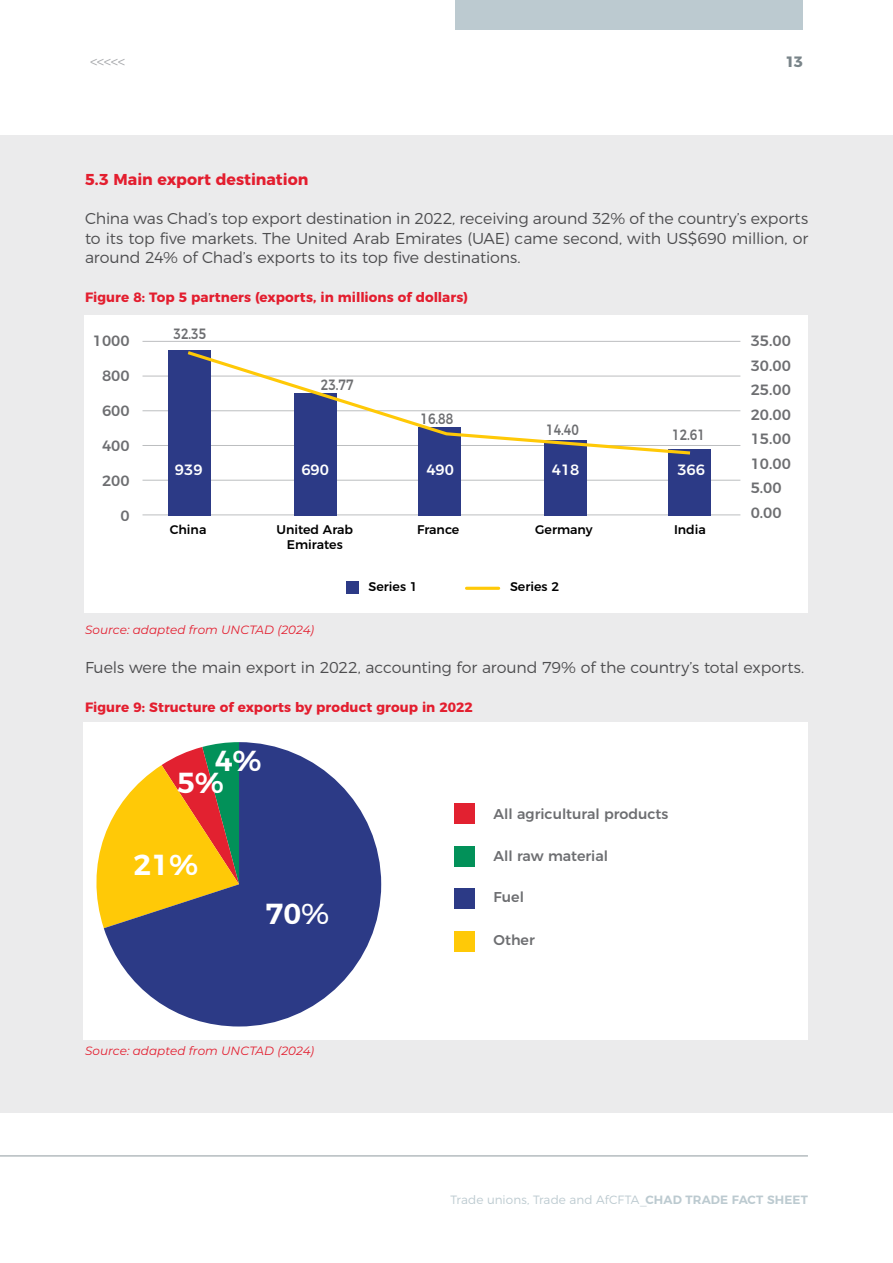
<style>
.page{position:relative;width:893px;height:1263px;background:#fff}
.page>*{position:absolute;margin:0;border:0;box-sizing:border-box;transform-origin:0 0}
.t1{font:600 28.95px "Montserrat";color:#fff}
.t2{font:300 15.75px/19.5px "Montserrat";letter-spacing:-.01em;color:#4d4d4f;text-align:justify}
.t3{font:700 15.75px "Montserrat";color:#e31e2f}
.t4{font:300 15px "Montserrat";color:#a7a9ac}
.t5{font:700 15px "Montserrat";color:#798489}
.t6{font:500 14.85px/24.6px "Montserrat";color:#6d6e71}
.t7{font:500 14.85px "Montserrat";color:#6d6e71;scale:.81 1}
.t8{font:500 14.85px "Montserrat";color:#fff}
.t9{font:500 14.25px "Montserrat";color:#6d6e71}
.t10{font:700 13.5px "Montserrat";letter-spacing:.005em;color:#e31e2f}
.t11{font:500 12.6px/15.1px "Montserrat";color:#000;text-align:center}
.t12{font:italic 12px "Montserrat";letter-spacing:.005em;color:#e31e2f}
.t13{font:300 12px "Montserrat";letter-spacing:.005em;color:#bccad0}
.s1{font-weight:400}
.s2{font-weight:600}
</style>
<div class="page">
<div style="left:455px;top:0;width:348px;height:30px;background:#bccad0"></div>
<div style="left:0;top:135px;width:893px;height:978px;background:#ebebec"></div>
<hr style="left:0;top:1155px;width:808px;height:1px;background:#8f9a9f">
<div style="left:85px;top:315px;width:723px;height:297px;background:#fff"></div>
<hr style="left:142px;top:341px;width:598px;height:1px;background:#bcbec0">
<hr style="left:142px;top:376px;width:598px;height:1px;background:#bcbec0">
<hr style="left:142px;top:410px;width:598px;height:1px;background:#bcbec0">
<hr style="left:142px;top:445px;width:598px;height:1px;background:#bcbec0">
<hr style="left:142px;top:480px;width:598px;height:1px;background:#bcbec0">
<hr style="left:142px;top:514px;width:598px;height:1px;background:#bcbec0">
<div style="left:168px;top:350px;width:43px;height:166px;background:#2c3a86"></div>
<div style="left:294px;top:393px;width:43px;height:123px;background:#2c3a86"></div>
<div style="left:418px;top:427px;width:42px;height:89px;background:#2c3a86"></div>
<div style="left:544px;top:440px;width:42px;height:76px;background:#2c3a86"></div>
<div style="left:669px;top:449px;width:42px;height:67px;background:#2c3a86"></div>
<svg style="left:187px;top:351px;width:506px;height:105px"></svg>
<div style="left:347px;top:581px;width:12px;height:12px;background:#2c3a86"></div>
<hr style="left:466px;top:587px;width:33px;height:3px;background:#ffc907">
<div style="left:83px;top:722px;width:725px;height:318px;background:#fff"></div>
<svg style="left:96px;top:838px;width:8px;height:90px"></svg>
<svg style="left:104px;top:742px;width:277px;height:284px;fill:#2c3a86"></svg>
<div style="left:454px;top:803px;width:21px;height:21px;background:#e22130"></div>
<div style="left:454px;top:846px;width:21px;height:20px;background:#029159"></div>
<div style="left:454px;top:888px;width:21px;height:21px;background:#2c3a86"></div>
<div style="left:454px;top:931px;width:21px;height:21px;background:#ffc907"></div>
<p class="t4" style="left:90px;top:50px;width:37px">&lt;&lt;&lt;&lt;&lt;</p>
<p class="t5" style="left:785px;top:49px;width:18px">13</p>
<p class="t3" style="left:85px;top:167px;width:225px">5.3 Main export destination</p>
<p class="t2" style="left:85px;top:207px;width:725px">China was Chad’s top export destination in 2022, receiving around 32% of the country’s exports to its top five markets. The United Arab Emirates (UAE) came second, with US$690 million, or around 24% of Chad’s exports to its top five destinations.</p>
<p class="t10" style="left:85px;top:286px;width:384px">Figure 8: Top 5 partners (exports, in millions of dollars)</p>
<p class="t6" style="left:93px;top:327px;width:38px">1000</p>
<p class="t6" style="left:102px;top:362px;width:29px">800</p>
<p class="t6" style="left:102px;top:397px;width:29px">600</p>
<p class="t6" style="left:102px;top:432px;width:29px">400</p>
<p class="t6" style="left:102px;top:467px;width:29px">200</p>
<p class="t6" style="left:120px;top:502px;width:11px">0</p>
<p class="t7" style="left:174px;top:322px;width:42px">32.35</p>
<p class="t8" style="left:175px;top:458px;width:29px">939</p>
<p class="t7" style="left:321px;top:373px;width:42px">23.77</p>
<p class="t7" style="left:421px;top:407px;width:42px">16.88</p>
<p class="t7" style="left:546px;top:417px;width:42px">14.40</p>
<p class="t7" style="left:672px;top:423px;width:42px">12.61</p>
<p class="t8" style="left:301px;top:458px;width:29px">690</p>
<p class="t8" style="left:426px;top:458px;width:29px">490</p>
<p class="t8" style="left:552px;top:458px;width:29px">418</p>
<p class="t8" style="left:677px;top:458px;width:29px">366</p>
<p class="t11" style="left:170px;top:521px;width:38px">China</p>
<p class="t11" style="left:276px;top:521px;width:78px">United Arab<br>Emirates</p>
<p class="t11" style="left:417px;top:521px;width:44px">France</p>
<p class="t11" style="left:535px;top:521px;width:59px">Germany</p>
<p class="t11" style="left:369px;top:578px;width:51px">Series 1</p>
<p class="t11" style="left:510px;top:578px;width:51px">Series 2</p>
<p class="t11" style="left:674px;top:521px;width:33px">India</p>
<p class="t6" style="left:751px;top:327px;width:42px">35.00<br>30.00<br>25.00<br>20.00<br>15.00<br>10.00<br>5.00<br>0.00</p>
<p class="t12" style="left:85px;top:621px;width:231px">Source: adapted from UNCTAD (2024)</p>
<p class="t2" style="left:85px;top:656px;width:721px">Fuels were the main export in 2022, accounting for around 79% of the country’s total exports.</p>
<p class="t10" style="left:85px;top:696px;width:389px">Figure 9: Structure of exports by product group in 2022</p>
<h1 class="t1" style="left:215px;top:737px;width:48px">4%</h1>
<h1 class="t1" style="left:177px;top:759px;width:48px">5%</h1>
<h1 class="t1" style="left:134px;top:841px;width:66px">21%</h1>
<h1 class="t1" style="left:265px;top:890px;width:65px">70<span class="s1">%</span></h1>
<p class="t12" style="left:85px;top:1043px;width:231px">Source: adapted from UNCTAD (2024)</p>
<p class="t9" style="left:494px;top:802px;width:176px">All agricultural products</p>
<p class="t9" style="left:494px;top:844px;width:116px">All raw material</p>
<p class="t9" style="left:494px;top:885px;width:32px">Fuel</p>
<p class="t9" style="left:494px;top:929px;width:43px">Other</p>
<p class="t13" style="left:450px;top:1190px;width:359px">Trade unions, Trade and AfCFTA_<span class="s2">CHAD TRADE FACT SHEET</span></p>
</div>
